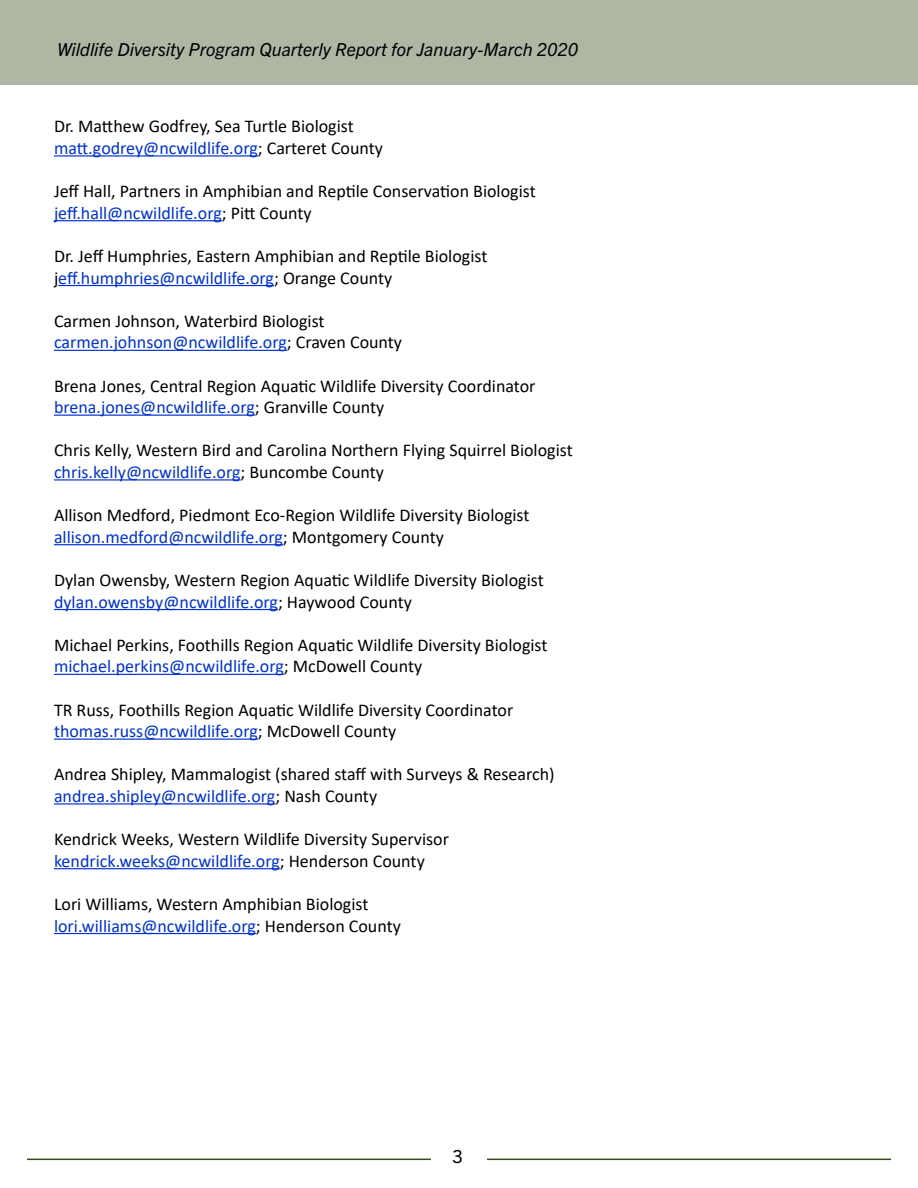
<style>
.page{position:relative;width:918px;height:1188px;background:#fff}
.page>*{position:absolute;margin:0;border:0;box-sizing:border-box;transform-origin:0 0}
.t1{font:18px/21.6px "Calibri";color:#000}
.t2{font:italic 18px "Trade Gothic Next LT Pro";color:#000}
.t3{font:18px "Trade Gothic Next LT Pro";color:#000}
.s1{color:#0132cc}
</style>
<div class="page">
<div style="left:0;top:0;width:918px;height:84px;background:#afb7a4"></div>
<hr style="left:27px;top:1159px;width:404px;height:1px;background:#374a1d">
<hr style="left:487px;top:1159px;width:404px;height:1px;background:#374a1d">
<hr style="left:54px;top:155px;width:204px;height:2px;background:#0132cc">
<hr style="left:54px;top:220px;width:168px;height:1px;background:#0132cc">
<hr style="left:58px;top:285px;width:216px;height:1px;background:#0132cc">
<hr style="left:54px;top:350px;width:233px;height:1px;background:#0132cc">
<hr style="left:54px;top:415px;width:201px;height:1px;background:#0132cc">
<hr style="left:54px;top:479px;width:187px;height:2px;background:#0132cc">
<hr style="left:54px;top:544px;width:229px;height:1px;background:#0132cc">
<hr style="left:54px;top:609px;width:224px;height:1px;background:#0132cc">
<hr style="left:54px;top:674px;width:230px;height:1px;background:#0132cc">
<hr style="left:54px;top:739px;width:204px;height:1px;background:#0132cc">
<hr style="left:54px;top:803px;width:221px;height:2px;background:#0132cc">
<hr style="left:54px;top:868px;width:226px;height:1px;background:#0132cc">
<hr style="left:54px;top:933px;width:202px;height:1px;background:#0132cc">
<p class="t2" style="left:57px;top:37px;width:523px">Wildlife Diversity Program Quarterly Report for January-March 2020</p>
<p class="t1" style="left:54px;top:115px;width:331px">Dr. Matthew Godfrey, Sea Turtle Biologist <span class="s1">matt.godrey@ncwildlife.org</span>; Carteret County</p>
<p class="t1" style="left:54px;top:180px;width:483px">Jeff Hall, Partners in Amphibian and Reptile Conservation Biologist <span class="s1">jeff.hall@ncwildlife.org</span>; Pitt County</p>
<p class="t1" style="left:54px;top:245px;width:435px">Dr. Jeff Humphries, Eastern Amphibian and Reptile Biologist j<span class="s1">eff.humphries@ncwildlife.org</span>; Orange County</p>
<p class="t1" style="left:54px;top:309px;width:350px">Carmen Johnson, Waterbird Biologist <span class="s1">carmen.johnson@ncwildlife.org</span>; Craven County</p>
<p class="t1" style="left:54px;top:374px;width:483px">Brena Jones, Central Region Aquatic Wildlife Diversity Coordinator <span class="s1">brena.jones@ncwildlife.org</span>; Granville County</p>
<p class="t1" style="left:54px;top:439px;width:520px">Chris Kelly, Western Bird and Carolina Northern Flying Squirrel Biologist <span class="s1">chris.kelly@ncwildlife.org</span>; Buncombe County</p>
<p class="t1" style="left:54px;top:504px;width:477px">Allison Medford, Piedmont Eco-Region Wildlife Diversity Biologist <span class="s1">allison.medford@ncwildlife.org</span>; Montgomery County</p>
<p class="t1" style="left:54px;top:569px;width:491px">Dylan Owensby, Western Region Aquatic Wildlife Diversity Biologist <span class="s1">dylan.owensby@ncwildlife.org</span>; Haywood County</p>
<p class="t1" style="left:54px;top:633px;width:495px">Michael Perkins, Foothills Region Aquatic Wildlife Diversity Biologist <span class="s1">michael.perkins@ncwildlife.org</span>; McDowell County</p>
<p class="t1" style="left:54px;top:698px;width:461px">TR Russ, Foothills Region Aquatic Wildlife Diversity Coordinator <span class="s1">thomas.russ@ncwildlife.org</span>; McDowell County</p>
<p class="t1" style="left:54px;top:763px;width:502px">Andrea Shipley, Mammalogist (shared staff with Surveys &amp; Research) <span class="s1">andrea.shipley@ncwildlife.org</span>; Nash County</p>
<p class="t1" style="left:54px;top:828px;width:397px">Kendrick Weeks, Western Wildlife Diversity Supervisor <span class="s1">kendrick.weeks@ncwildlife.org</span>; Henderson County</p>
<p class="t1" style="left:54px;top:893px;width:348px">Lori Williams, Western Amphibian Biologist <span class="s1">lori.williams@ncwildlife.org</span>; Henderson County</p>
<p class="t3" style="left:452px;top:1144px;width:12px">3</p>
</div>
